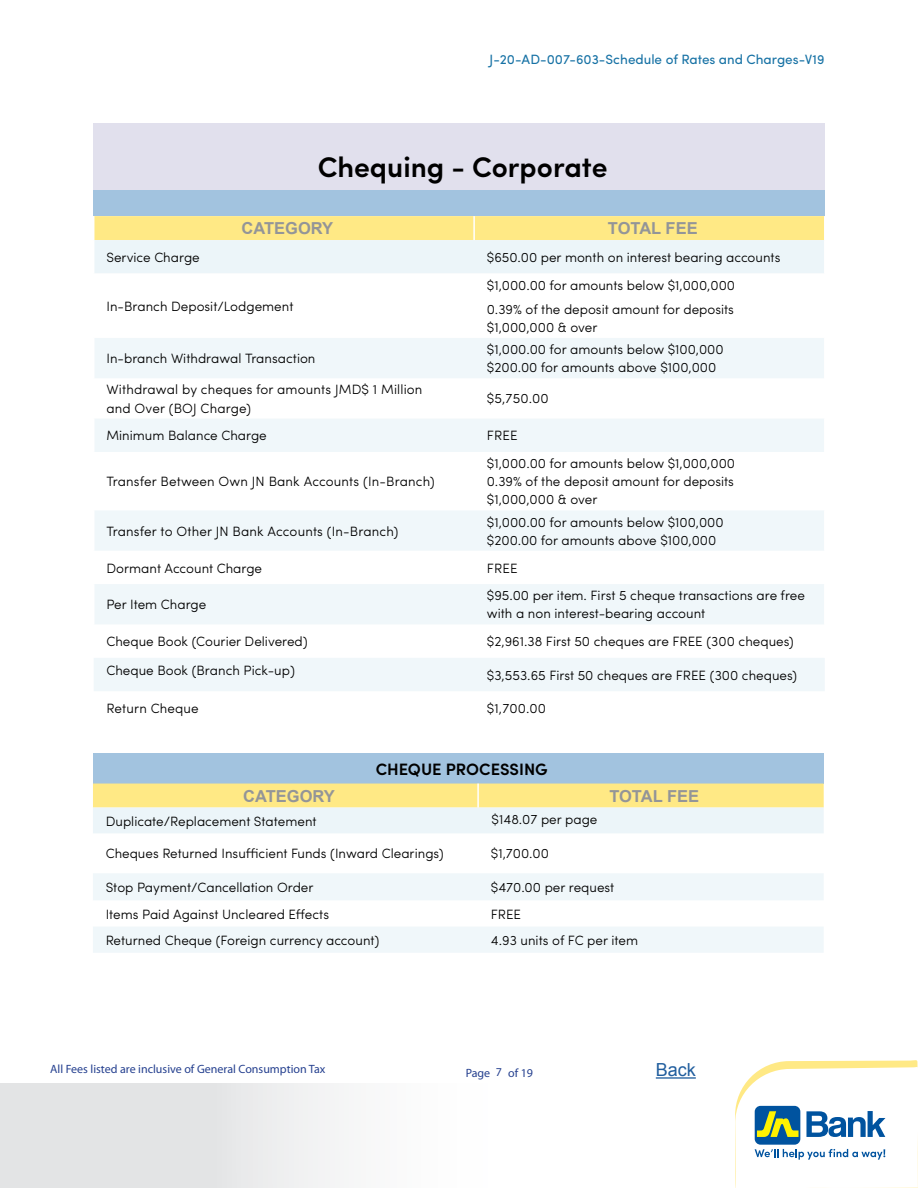
<style>
.page{position:relative;width:918px;height:1188px;background:#fff}
.page>*{position:absolute;margin:0;border:0;box-sizing:border-box;transform-origin:0 0}
.t1{font:600 28.5px "Sofia Pro";color:#000}
.t2{font:18px "Arial";color:#215e9e}
.t3{font:700 16.5px "Arial";color:#939598}
.t4{font:600 16.5px "Sofia Pro";color:#000}
.t5{font:300 13.5px/18.1px "Sofia Pro";color:#000}
.t6{font:13.5px "Sofia Pro";color:#1772a5}
.t7{font:12px "Myriad Pro";color:#25408f}
</style>
<div class="page">
<svg style="left:0;top:1084px;width:340px;height:103px"></svg>
<svg style="left:735px;top:1060px;width:183px;height:128px"></svg>
<div style="left:94px;top:123px;width:731px;height:68px;background:#e1e0ed"></div>
<div style="left:94px;top:191px;width:731px;height:25px;background:#a2c3df"></div>
<svg style="left:94px;top:338px;width:731px;height:353px;fill:#f0f7fa"></svg>
<hr style="left:824px;top:338px;width:2px;height:40px;background:#fff">
<hr style="left:824px;top:378px;width:2px;height:41px;background:#fff">
<hr style="left:824px;top:419px;width:2px;height:33px;background:#fff">
<hr style="left:824px;top:452px;width:2px;height:58px;background:#fff">
<hr style="left:824px;top:510px;width:2px;height:41px;background:#fff">
<hr style="left:824px;top:551px;width:2px;height:33px;background:#fff">
<hr style="left:824px;top:584px;width:2px;height:40px;background:#fff">
<hr style="left:824px;top:624px;width:2px;height:34px;background:#fff">
<svg style="left:94px;top:216px;width:730px;height:57px"></svg>
<div style="left:93px;top:753px;width:731px;height:31px;background:#a2c3df"></div>
<svg style="left:93px;top:784px;width:731px;height:49px"></svg>
<svg style="left:93px;top:873px;width:731px;height:80px;fill:#f0f7fa"></svg>
<hr style="left:477px;top:784px;width:2px;height:24px;background:#fff">
<hr style="left:656px;top:1077px;width:40px;height:2px;background:#215e9e">
<p class="t6" style="left:490px;top:49px;width:336px">J-20-AD-007-603-Schedule of Rates and Charges-V19</p>
<h1 class="t1" style="left:318px;top:145px;width:291px">Chequing - Corporate</h1>
<p class="t3" style="left:242px;top:217px;width:93px">CATEGORY</p>
<p class="t3" style="left:608px;top:217px;width:91px">TOTAL FEE</p>
<p class="t5" style="left:106px;top:247px;width:95px">Service Charge</p>
<p class="t5" style="left:487px;top:247px;width:295px">$650.00 per month on interest bearing accounts</p>
<p class="t5" style="left:106px;top:296px;width:189px">In-Branch Deposit/Lodgement</p>
<p class="t5" style="left:487px;top:272px;width:250px;line-height:24.2px">$1,000.00 for amounts below $1,000,000<br>0.39% of the deposit amount for deposits</p>
<p class="t5" style="left:487px;top:317px;width:112px">$1,000,000 &amp; over</p>
<p class="t5" style="left:106px;top:349px;width:211px">In-branch Withdrawal Transaction</p>
<p class="t5" style="left:487px;top:339px;width:238px">$1,000.00 for amounts below $100,000 $200.00 for amounts above $100,000</p>
<p class="t5" style="left:106px;top:380px;width:317px">Withdrawal by cheques for amounts JMD$ 1 Million and Over (BOJ Charge)</p>
<p class="t5" style="left:487px;top:389px;width:63px">$5,750.00</p>
<p class="t5" style="left:106px;top:426px;width:162px">Minimum Balance Charge</p>
<p class="t5" style="left:487px;top:426px;width:32px">FREE</p>
<p class="t5" style="left:106px;top:472px;width:330px">Transfer Between Own JN Bank Accounts (In-Branch)</p>
<p class="t5" style="left:487px;top:453px;width:250px;text-align:justify">$1,000.00 for amounts below $1,000,000<br>0.39% of the deposit amount for deposits $1,000,000 &amp; over</p>
<p class="t5" style="left:106px;top:521px;width:294px">Transfer to Other JN Bank Accounts (In-Branch)</p>
<p class="t5" style="left:487px;top:512px;width:238px">$1,000.00 for amounts below $100,000 $200.00 for amounts above $100,000</p>
<p class="t5" style="left:106px;top:558px;width:157px">Dormant Account Charge</p>
<p class="t5" style="left:487px;top:558px;width:32px">FREE</p>
<p class="t5" style="left:106px;top:595px;width:101px">Per Item Charge</p>
<p class="t5" style="left:487px;top:586px;width:320px">$95.00 per item. First 5 cheque transactions are free with a non interest-bearing account</p>
<p class="t5" style="left:106px;top:632px;width:203px">Cheque Book (Courier Delivered)</p>
<p class="t5" style="left:487px;top:632px;width:308px">$2,961.38 First 50 cheques are FREE (300 cheques)</p>
<p class="t5" style="left:106px;top:660px;width:190px">Cheque Book (Branch Pick-up)</p>
<p class="t5" style="left:487px;top:665px;width:312px">$3,553.65 First 50 cheques are FREE (300 cheques)</p>
<p class="t5" style="left:106px;top:698px;width:94px">Return Cheque</p>
<p class="t5" style="left:487px;top:698px;width:61px">$1,700.00</p>
<p class="t4" style="left:376px;top:756px;width:174px">CHEQUE PROCESSING</p>
<p class="t3" style="left:243px;top:785px;width:93px">CATEGORY</p>
<p class="t3" style="left:609px;top:785px;width:91px">TOTAL FEE</p>
<p class="t5" style="left:106px;top:811px;width:212px">Duplicate/Replacement Statement</p>
<p class="t5" style="left:492px;top:809px;width:107px">$148.07 per page</p>
<p class="t5" style="left:106px;top:844px;width:339px">Cheques Returned Insufficient Funds (Inward Clearings)</p>
<p class="t5" style="left:491px;top:844px;width:60px">$1,700.00</p>
<p class="t5" style="left:106px;top:877px;width:209px">Stop Payment/Cancellation Order</p>
<p class="t5" style="left:491px;top:877px;width:125px">$470.00 per request</p>
<p class="t5" style="left:106px;top:904px;width:225px">Items Paid Against Uncleared Effects</p>
<p class="t5" style="left:491px;top:904px;width:32px">FREE</p>
<p class="t5" style="left:106px;top:930px;width:275px">Returned Cheque (Foreign currency account)</p>
<p class="t5" style="left:491px;top:930px;width:149px">4.93 units of FC per item</p>
<p class="t7" style="left:50px;top:1061px;width:277px">All Fees listed are inclusive of General Consumption Tax</p>
<p class="t7" style="left:466px;top:1065px;width:26px">Page</p>
<p class="t7" style="left:508px;top:1065px;width:26px">of 19</p>
<p class="t7" style="left:496px;top:1065px;width:8px">7</p>
<h2 class="t2" style="left:656px;top:1058px;width:42px">Back</h2>
</div>
